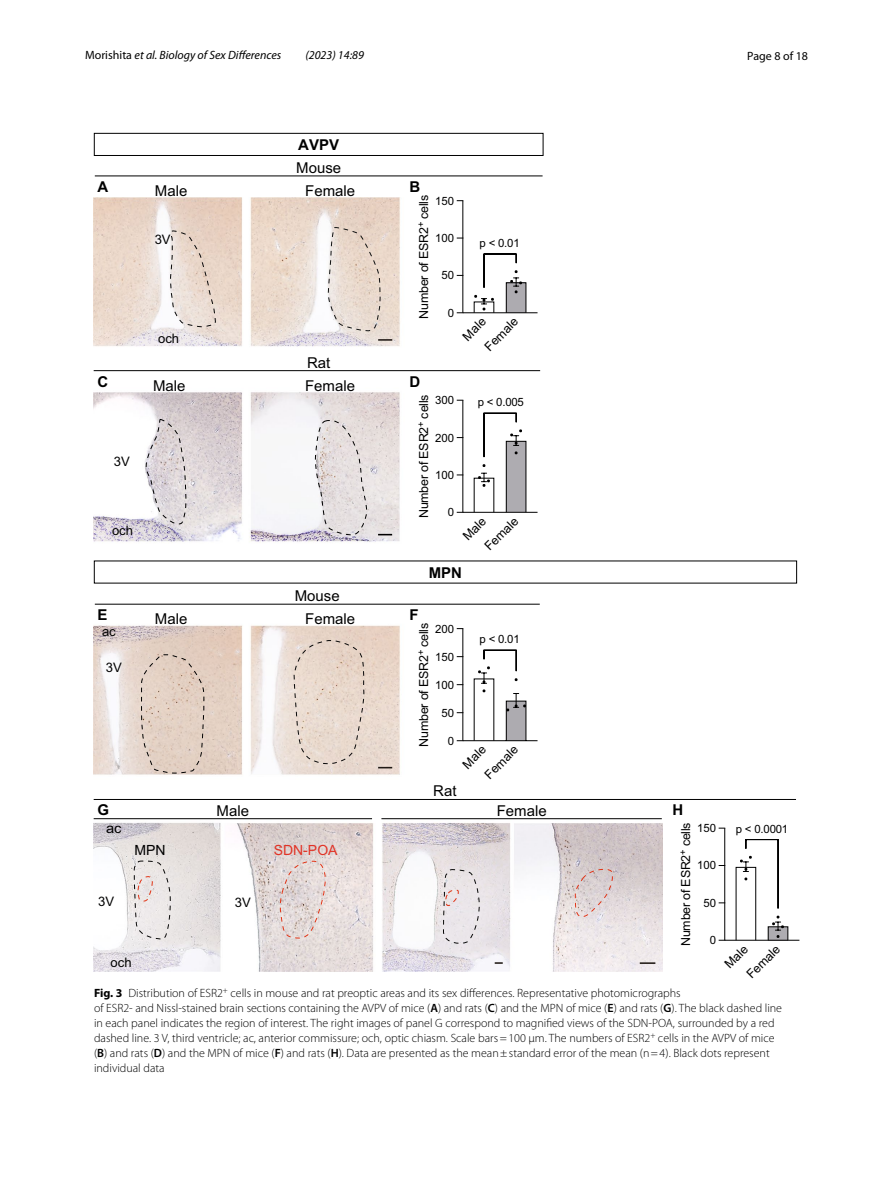
<style>
.page{position:relative;width:893px;height:1187px;background:#fff}
.page>*{position:absolute;margin:0;border:0;box-sizing:border-box;transform-origin:0 0}
.t1{font:15px "Arial MT5";color:#000}
.t2{font:15px "Arial MT4";color:#000}
.t3{font:15px "Arial Bold MT4";color:#000}
.t4{font:15px "Arial Bold MT3";color:#000}
.t5{font:14.1px "Arial MT5";color:#e13326}
.t6{font:14.1px "Arial MT5";color:#000}
.t7{font:13.8px "Arial MT5";color:#000;scale:1.06 1}
.t8{font:13.05px "Arial MT5";color:#000}
.t9{font:13.05px "Arial MT4";color:#000}
.t10{font:12.45px/22.6px "Arial MT4";letter-spacing:-.015em;color:#000}
.t11{font:12.45px/22.6px "Arial MT5";letter-spacing:-.015em;color:#000}
.t12{font:300 12px/15px "Myriad Pro";color:#000}
.t13{font:italic 12px "Myriad Pro";color:#000}
.t14{font:12px "Myriad Pro";color:#000}
.t15{font:11.4px "Arial MT5";color:#000}
.t16{font:11.4px "Arial MT4";color:#000}
.s1{font-style:normal}
.s2{font-weight:700}
.s3{font-weight:600}
</style>
<div class="page">
<img style="left:94px;top:819px;width:568px;height:152px">
<div style="left:768px;top:926px;width:20px;height:14px;background:#aeacb1"></div>
<div style="left:768px;top:926px;width:20px;height:14px;border:1px solid #000"></div>
<hr style="left:725px;top:939px;width:74px;height:1px;background:#000">
<hr style="left:724px;top:828px;width:1px;height:112px;background:#000">
<svg style="left:772px;top:915px;width:12px;height:23px"></svg>
<svg style="left:740px;top:839px;width:39px;height:69px"></svg>
<svg style="left:640px;top:962px;width:15px;height:1px"></svg>
<svg style="left:133px;top:859px;width:481px;height:86px"></svg>
<svg style="left:94px;top:133px;width:703px;height:686px"></svg>
<p class="t13" style="left:85px;top:48px;width:198px"><span class="s1">Morishita</span> et al. Biology of Sex Differences</p>
<p class="t13" style="left:305px;top:48px;width:60px">(2023) 14:89</p>
<p class="t14" style="left:747px;top:48px;width:62px">Page 8 of 18</p>
<p class="t3" style="left:298px;top:135px;width:42px">AVPV</p>
<p class="t4" style="left:97px;top:177px;width:12px">A</p>
<p class="t2" style="left:155px;top:181px;width:34px">Male</p>
<p class="t9" style="left:155px;top:231px;width:18px">3V</p>
<p class="t9" style="left:158px;top:330px;width:23px">och</p>
<p class="t2" style="left:296px;top:158px;width:46px">Mouse</p>
<p class="t2" style="left:305px;top:181px;width:51px">Female</p>
<p class="t1" style="left:307px;top:353px;width:25px">Rat</p>
<p class="t4" style="left:409px;top:177px;width:12px">B</p>
<p class="t10" style="left:413px;top:319px;width:125px;rotate:-90deg">Number of ESR2<sup>+</sup> cells</p>
<p class="t3" style="left:97px;top:372px;width:12px">C</p>
<p class="t3" style="left:409px;top:372px;width:12px">D</p>
<p class="t1" style="left:153px;top:375px;width:34px">Male</p>
<p class="t1" style="left:305px;top:375px;width:51px">Female</p>
<p class="t16" style="left:435px;top:193px;width:21px">150</p>
<p class="t16" style="left:435px;top:230px;width:21px">100</p>
<p class="t16" style="left:442px;top:268px;width:14px">50</p>
<p class="t16" style="left:448px;top:305px;width:8px">0</p>
<p class="t16" style="left:480px;top:236px;width:42px">p &lt; 0.01</p>
<p class="t10" style="left:463px;top:325px;width:43px;text-indent:-8px;rotate:-45deg">Male<br>Female</p>
<p class="t8" style="left:114px;top:452px;width:18px">3V</p>
<p class="t8" style="left:112px;top:521px;width:23px">och</p>
<p class="t4" style="left:97px;top:604px;width:11px">E</p>
<p class="t8" style="left:102px;top:622px;width:15px">ac</p>
<p class="t8" style="left:106px;top:658px;width:18px">3V</p>
<p class="t1" style="left:155px;top:608px;width:34px">Male</p>
<p class="t2" style="left:295px;top:586px;width:46px">Mouse</p>
<p class="t1" style="left:305px;top:608px;width:51px">Female</p>
<p class="t11" style="left:413px;top:518px;width:125px;rotate:-90deg">Number of ESR2<sup>+</sup> cells</p>
<p class="t15" style="left:478px;top:395px;width:48px">p &lt; 0.005</p>
<p class="t15" style="left:435px;top:392px;width:21px">300</p>
<p class="t15" style="left:435px;top:430px;width:21px">200</p>
<p class="t15" style="left:435px;top:467px;width:21px">100</p>
<p class="t15" style="left:448px;top:505px;width:8px">0</p>
<p class="t11" style="left:463px;top:524px;width:43px;text-indent:-8px;rotate:-45deg">Male<br>Female</p>
<p class="t3" style="left:429px;top:562px;width:35px">MPN</p>
<p class="t4" style="left:409px;top:604px;width:11px">F</p>
<p class="t10" style="left:413px;top:746px;width:125px;rotate:-90deg">Number of ESR2<sup>+</sup> cells</p>
<p class="t16" style="left:480px;top:632px;width:42px">p &lt; 0.01</p>
<p class="t16" style="left:435px;top:621px;width:21px">200</p>
<p class="t16" style="left:435px;top:649px;width:21px">150</p>
<p class="t16" style="left:435px;top:677px;width:21px">100</p>
<p class="t16" style="left:442px;top:705px;width:14px">50</p>
<p class="t16" style="left:448px;top:733px;width:8px">0</p>
<p class="t10" style="left:463px;top:752px;width:43px;text-indent:-8px;rotate:-45deg">Male<br>Female</p>
<p class="t1" style="left:433px;top:780px;width:25px">Rat</p>
<p class="t3" style="left:97px;top:800px;width:13px">G</p>
<p class="t3" style="left:673px;top:800px;width:12px">H</p>
<p class="t1" style="left:217px;top:800px;width:34px">Male</p>
<p class="t1" style="left:497px;top:800px;width:51px">Female</p>
<p class="t7" style="left:106px;top:819px;width:16px">ac</p>
<p class="t6" style="left:134px;top:841px;width:33px">MPN</p>
<p class="t8" style="left:98px;top:893px;width:18px">3V</p>
<p class="t8" style="left:111px;top:953px;width:23px">och</p>
<p class="t8" style="left:235px;top:894px;width:18px">3V</p>
<p class="t5" style="left:274px;top:840px;width:65px">SDN-POA</p>
<p class="t11" style="left:675px;top:946px;width:125px;rotate:-90deg">Number of ESR2<sup>+</sup> cells</p>
<p class="t15" style="left:736px;top:821px;width:54px">p &lt; 0.0001</p>
<p class="t15" style="left:697px;top:820px;width:21px">150</p>
<p class="t15" style="left:697px;top:857px;width:21px">100</p>
<p class="t15" style="left:703px;top:895px;width:14px">50</p>
<p class="t15" style="left:710px;top:932px;width:8px">0</p>
<p class="t11" style="left:725px;top:952px;width:43px;text-indent:-8px;rotate:-45deg">Male<br>Female</p>
<p class="t12" style="left:94px;top:986px;width:690px"><span class="s2">Fig. 3</span> Distribution of -ESR2<sup>+</sup> cells in mouse and rat preoptic areas and its sex differences. Representative photomicrographs<br>of ESR2- and Nissl-stained brain sections containing the AVPV of mice (<span class="s3">A</span>) and rats (<span class="s3">C</span>) and the MPN of mice (<span class="s3">E</span>) and rats (<span class="s3">G</span>). The black dashed line in each panel indicates the region of interest. The right images of panel G correspond to magnified views of the SDN-POA, surrounded by a red dashed line. 3 V, third ventricle; ac, anterior commissure; och, optic chiasm. Scale bars=100 µm. The numbers of -ESR2<sup>+</sup> cells in the AVPV of mice (<span class="s3">B</span>) and rats (<span class="s3">D</span>) and the MPN of mice (<span class="s3">F</span>) and rats (<span class="s3">H</span>). Data are presented as the mean±standard error of the mean (n=4). Black dots represent individual data</p>
</div>
